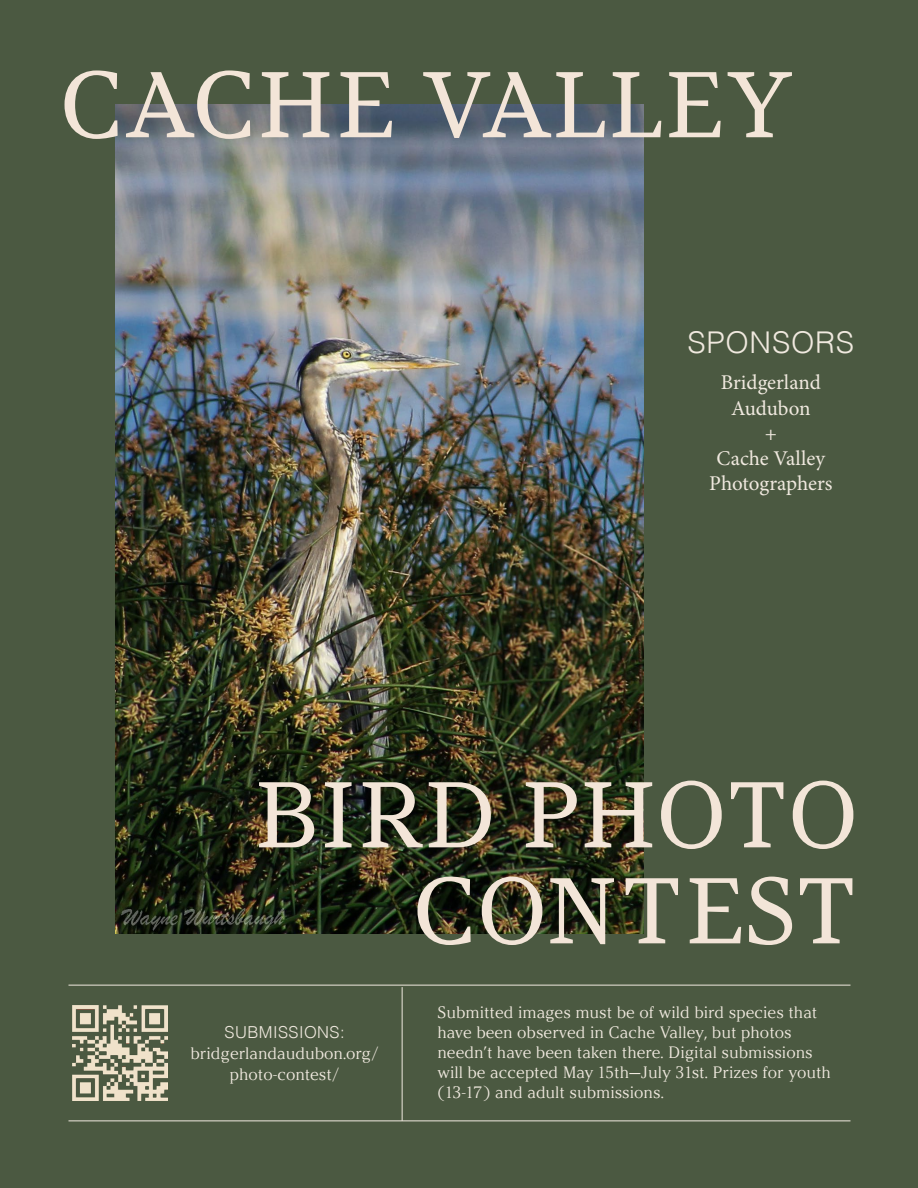
<style>
.page{position:relative;width:918px;height:1188px;background:#4b5941}
.page>*{position:absolute;margin:0;border:0;box-sizing:border-box;transform-origin:0 0}
.t1{font:93px/96px "Argesta Text";letter-spacing:-.02em;color:#f3e5d8;text-align:right}
.t2{font:300 30px "Helvetica";letter-spacing:.025em;color:#f0e9df}
.t3{font:21px/25.2px "Minion Pro";letter-spacing:-.005em;color:#f0e9df;text-align:center}
.t4{font:16.5px/19.8px "Argesta Display";color:#f0e9df}
.t5{font:300 16.5px "Helvetica";letter-spacing:.025em;color:#f0e9df}
</style>
<div class="page">
<img style="left:115px;top:105px;width:529px;height:828px">
<hr style="left:68px;top:1120px;width:783px;height:1px;background:#f0e9df">
<hr style="left:68px;top:985px;width:783px;height:1px;background:#f0e9df">
<img style="left:73px;top:1006px;width:95px;height:94px">
<hr style="left:402px;top:987px;width:1px;height:134px;background:#f0e9df">
<p class="t1" style="left:59px;top:57px;width:736px">CACHE VALLEY</p>
<p class="t2" style="left:687px;top:317px;width:168px">SPONSORS</p>
<p class="t3" style="left:721px;top:370px;width:101px">Bridgerland<br>Audubon</p>
<p class="t3" style="left:765px;top:421px;width:14px">+</p>
<p class="t3" style="left:717px;top:446px;width:110px">Cache Valley</p>
<p class="t3" style="left:709px;top:471px;width:125px">Photographers</p>
<p class="t1" style="left:253px;top:767px;width:607px">BIRD PHOTO<br>CONTEST</p>
<p class="t5" style="left:225px;top:1018px;width:122px">SUBMISSIONS:</p>
<p class="t4" style="left:190px;top:1042px;width:190px;line-height:21px;text-align:center">bridgerlandaudubon.org/ photo-contest/</p>
<p class="t4" style="left:437px;top:1003px;width:395px">Submitted images must be of wild bird species that have been observed in Cache Valley, but photos needn’t have been taken there. Digital submissions will be accepted May 15th—July 31st. Prizes for youth (13-17) and adult submissions.</p>
</div>
